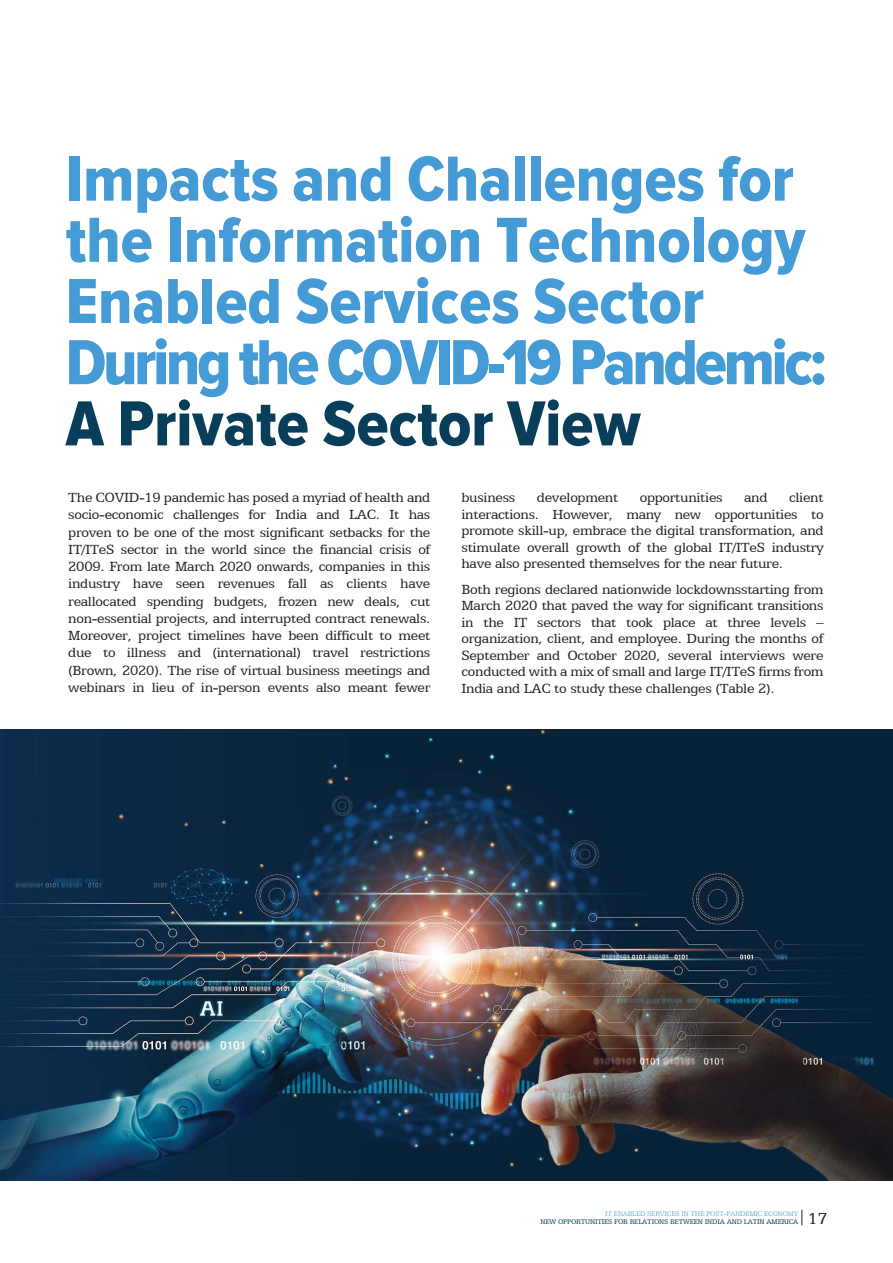
<style>
.page{position:relative;width:893px;height:1263px;background:#fff}
.page>*{position:absolute;margin:0;border:0;box-sizing:border-box;transform-origin:0 0}
.t1{font:66px/61.2px "Proxima Nova Cond Extrabld";color:#449bd5}
.t2{font:66px "Proxima Nova Cond Extrabld";color:#093e5b}
.t3{font:18px "Egyptian 505 BT";color:#231f20}
.t4{font:15px/17.2px "Egyptian 505 BT";letter-spacing:-.02em;color:#231f20;text-align:justify}
.t5{font:7.65px "Egyptian 505 BT";letter-spacing:-.02em;color:#093e5b}
.t6{font:300 7.65px "Egyptian 505 BT";letter-spacing:-.02em;color:#449bd5}
</style>
<div class="page">
<img style="left:0;top:730px;width:893px;height:450px">
<svg style="left:802px;top:1210px;width:1px;height:15px"></svg>
<h1 class="t1" style="left:66px;top:151px;width:762px">Impacts and Challenges for the Information Technology<br>Enabled Services Sector<br>During the COVID-19 Pandemic:</h1>
<h1 class="t2" style="left:66px;top:393px;width:577px">A Private Sector View</h1>
<p class="t4" style="left:68px;top:488px;width:364px">The COVID-19 pandemic has posed a myriad of health and socio-economic challenges for India and LAC. It has proven to be one of the most significant setbacks for the IT/ITeS sector in the world since the financial crisis of 2009. From late March 2020 onwards, companies in this industry have seen revenues fall as clients have reallocated spending budgets, frozen new deals, cut non-essential projects, and interrupted contract renewals.<br>Moreover, project timelines have been difficult to meet due to illness and (international) travel restrictions (Brown, 2020). The rise of virtual business meetings and webinars in lieu of in-person events also meant fewer</p>
<p class="t4" style="left:461px;top:488px;width:55px">business</p>
<p class="t4" style="left:537px;top:488px;width:83px">development</p>
<p class="t4" style="left:640px;top:488px;width:84px">opportunities</p>
<p class="t4" style="left:744px;top:488px;width:25px">and</p>
<p class="t4" style="left:461px;top:489px;width:364px;line-height:16.5px;text-indent:327px">client interactions. However, many new opportunities to promote skill-up, embrace the digital transformation, and stimulate overall growth of the global IT/ITeS industry have also presented themselves for the near future.</p>
<p class="t4" style="left:461px;top:580px;width:364px;line-height:16.5px">Both regions declared nationwide lockdownsstarting from March 2020 that paved the way for significant transitions in the IT sectors that took place at three levels – organization, client, and employee. During the months of September and October 2020, several interviews were conducted with a mix of small and large IT/ITeS firms from India and LAC to study these challenges (Table 2).</p>
<p class="t6" style="left:605px;top:1209px;width:195px">IT ENABLED SERVICES IN THE POST-PANDEMIC ECONOMY</p>
<p class="t5" style="left:540px;top:1217px;width:260px">NEW OPPORTUNITIES FOR RELATIONS BETWEEN INDIA AND LATIN AMERICA</p>
<p class="t3" style="left:808px;top:1208px;width:21px">17</p>
</div>
